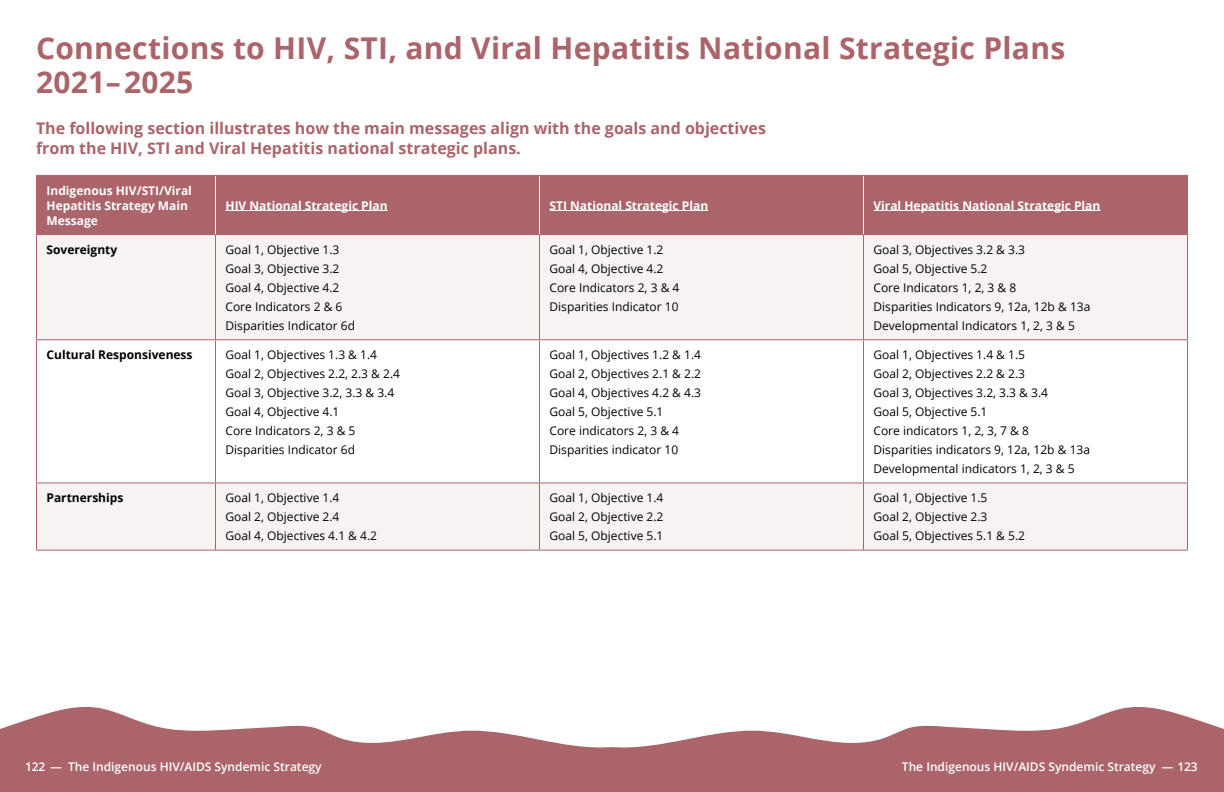
<style>
.page{position:relative;width:1224px;height:792px;background:#fff}
.page>*{position:absolute;margin:0;border:0;box-sizing:border-box;transform-origin:0 0}
.t1{font:700 30px/34px "Open Sans";letter-spacing:.01em;color:#aa646a}
.t2{font:700 16px/20px "Open Sans";color:#aa646a}
.t3{font:12px/19px "Open Sans";color:#000}
.t4{font:700 12px/15px "Open Sans";color:#fff}
.t5{font:600 12px "Open Sans";color:#fff}
.t6{font:700 12px "Open Sans";color:#000}
</style>
<div class="page">
<svg style="left:612px;top:707px;width:612px;height:85px;fill:#aa646a"></svg>
<svg style="left:0;top:707px;width:612px;height:85px;fill:#aa646a"></svg>
<div style="left:27px;top:752px;width:548px;height:28px;background:#aa646a"></div>
<div style="left:648px;top:752px;width:553px;height:28px;background:#aa646a"></div>
<div style="left:37px;top:176px;width:1150px;height:58px;background:#aa646a"></div>
<svg style="left:37px;top:235px;width:1150px;height:315px;fill:#f8f3f3"></svg>
<hr style="left:215px;top:176px;width:1px;height:58px;background:#fff">
<hr style="left:539px;top:176px;width:1px;height:58px;background:#fff">
<hr style="left:863px;top:176px;width:1px;height:58px;background:#fff">
<hr style="left:36px;top:235px;width:1px;height:104px;background:#aa646a">
<hr style="left:215px;top:235px;width:1px;height:104px;background:#aa646a">
<hr style="left:539px;top:235px;width:1px;height:104px;background:#aa646a">
<hr style="left:863px;top:235px;width:1px;height:104px;background:#aa646a">
<hr style="left:1187px;top:235px;width:1px;height:104px;background:#aa646a">
<hr style="left:36px;top:339px;width:180px;height:1px;background:#aa646a">
<hr style="left:36px;top:340px;width:1px;height:142px;background:#aa646a">
<hr style="left:216px;top:339px;width:324px;height:1px;background:#aa646a">
<hr style="left:215px;top:340px;width:1px;height:142px;background:#aa646a">
<hr style="left:540px;top:339px;width:324px;height:1px;background:#aa646a">
<hr style="left:539px;top:340px;width:1px;height:142px;background:#aa646a">
<hr style="left:864px;top:339px;width:324px;height:1px;background:#aa646a">
<hr style="left:863px;top:340px;width:1px;height:142px;background:#aa646a">
<hr style="left:1187px;top:340px;width:1px;height:142px;background:#aa646a">
<hr style="left:36px;top:482px;width:180px;height:1px;background:#aa646a">
<hr style="left:36px;top:483px;width:1px;height:67px;background:#aa646a">
<hr style="left:216px;top:482px;width:324px;height:1px;background:#aa646a">
<hr style="left:215px;top:483px;width:1px;height:67px;background:#aa646a">
<hr style="left:540px;top:482px;width:324px;height:1px;background:#aa646a">
<hr style="left:539px;top:483px;width:1px;height:67px;background:#aa646a">
<hr style="left:864px;top:482px;width:324px;height:1px;background:#aa646a">
<hr style="left:863px;top:483px;width:1px;height:67px;background:#aa646a">
<hr style="left:1187px;top:483px;width:1px;height:67px;background:#aa646a">
<hr style="left:36px;top:550px;width:180px;height:1px;background:#aa646a">
<hr style="left:216px;top:550px;width:324px;height:1px;background:#aa646a">
<hr style="left:540px;top:550px;width:324px;height:1px;background:#aa646a">
<hr style="left:864px;top:550px;width:324px;height:1px;background:#aa646a">
<hr style="left:36px;top:175px;width:180px;height:1px;background:#aa646a">
<hr style="left:36px;top:176px;width:1px;height:58px;background:#aa646a">
<hr style="left:216px;top:175px;width:324px;height:1px;background:#aa646a">
<hr style="left:540px;top:175px;width:324px;height:1px;background:#aa646a">
<hr style="left:864px;top:175px;width:324px;height:1px;background:#aa646a">
<hr style="left:1187px;top:176px;width:1px;height:58px;background:#aa646a">
<hr style="left:36px;top:234px;width:180px;height:1px;background:#aa646a">
<hr style="left:216px;top:234px;width:324px;height:1px;background:#aa646a">
<hr style="left:540px;top:234px;width:324px;height:1px;background:#aa646a">
<hr style="left:864px;top:234px;width:324px;height:1px;background:#aa646a">
<hr style="left:226px;top:210px;width:162px;height:1px;background:#fff">
<hr style="left:550px;top:210px;width:158px;height:1px;background:#fff">
<hr style="left:874px;top:210px;width:226px;height:1px;background:#fff">
<h1 class="t1" style="left:36px;top:30px;width:1031px">Connections to HIV, STI, and Viral Hepatitis National Strategic Plans<br>2021–2025</h1>
<h2 class="t2" style="left:36px;top:118px;width:731px">The following section illustrates how the main messages align with the goals and objectives from the HIV, STI and Viral Hepatitis national strategic plans.</h2>
<p class="t4" style="left:46px;top:182px;width:147px">Indigenous HIV/STI/Viral<br>Hepatitis Strategy Main<br>Message</p>
<p class="t4" style="left:226px;top:197px;width:164px">HIV National Strategic Plan</p>
<p class="t4" style="left:550px;top:197px;width:160px">STI National Strategic Plan</p>
<p class="t4" style="left:874px;top:197px;width:228px">Viral Hepatitis National Strategic Plan</p>
<p class="t6" style="left:46px;top:241px;width:72px">Sovereignty</p>
<p class="t3" style="left:226px;top:240px;width:131px">Goal 1, Objective 1.3<br>Goal 3, Objective 3.2<br>Goal 4, Objective 4.2<br>Core Indicators 2 &amp; 6<br>Disparities Indicator 6d</p>
<p class="t3" style="left:550px;top:240px;width:131px">Goal 1, Objective 1.2<br>Goal 4, Objective 4.2<br>Core Indicators 2, 3 &amp; 4<br>Disparities Indicator 10</p>
<p class="t3" style="left:874px;top:240px;width:218px">Goal 3, Objectives 3.2 &amp; 3.3<br>Goal 5, Objective 5.2<br>Core Indicators 1, 2, 3 &amp; 8<br>Disparities Indicators 9, 12a, 12b &amp; 13a<br>Developmental Indicators 1, 2, 3 &amp; 5</p>
<p class="t6" style="left:46px;top:346px;width:148px">Cultural Responsiveness</p>
<p class="t3" style="left:226px;top:345px;width:176px">Goal 1, Objectives 1.3 &amp; 1.4<br>Goal 2, Objectives 2.2, 2.3 &amp; 2.4<br>Goal 3, Objective 3.2, 3.3 &amp; 3.4<br>Goal 4, Objective 4.1<br>Core Indicators 2, 3 &amp; 5<br>Disparities Indicator 6d</p>
<p class="t3" style="left:550px;top:345px;width:153px">Goal 1, Objectives 1.2 &amp; 1.4<br>Goal 2, Objectives 2.1 &amp; 2.2<br>Goal 4, Objectives 4.2 &amp; 4.3<br>Goal 5, Objective 5.1<br>Core indicators 2, 3 &amp; 4<br>Disparities indicator 10</p>
<p class="t3" style="left:874px;top:345px;width:218px">Goal 1, Objectives 1.4 &amp; 1.5<br>Goal 2, Objectives 2.2 &amp; 2.3<br>Goal 3, Objectives 3.2, 3.3 &amp; 3.4<br>Goal 5, Objective 5.1<br>Core indicators 1, 2, 3, 7 &amp; 8<br>Disparities indicators 9, 12a, 12b &amp; 13a<br>Developmental indicators 1, 2, 3 &amp; 5</p>
<p class="t6" style="left:46px;top:489px;width:78px">Partnerships</p>
<p class="t3" style="left:226px;top:488px;width:153px">Goal 1, Objective 1.4<br>Goal 2, Objective 2.4<br>Goal 4, Objectives 4.1 &amp; 4.2</p>
<p class="t3" style="left:550px;top:488px;width:115px;text-align:justify">Goal 1, Objective 1.4<br>Goal 2, Objective 2.2<br>Goal 5, Objective 5.1</p>
<p class="t3" style="left:874px;top:488px;width:153px">Goal 1, Objective 1.5<br>Goal 2, Objective 2.3<br>Goal 5, Objectives 5.1 &amp; 5.2</p>
<p class="t5" style="left:25px;top:759px;width:298px">122 — The Indigenous HIV/AIDS Syndemic Strategy</p>
<p class="t5" style="left:28px;top:759px;width:22px">122</p>
<p class="t5" style="left:902px;top:759px;width:295px">The Indigenous HIV/AIDS Syndemic Strategy — 123</p>
<p class="t5" style="left:1178px;top:759px;width:22px">123</p>
</div>
